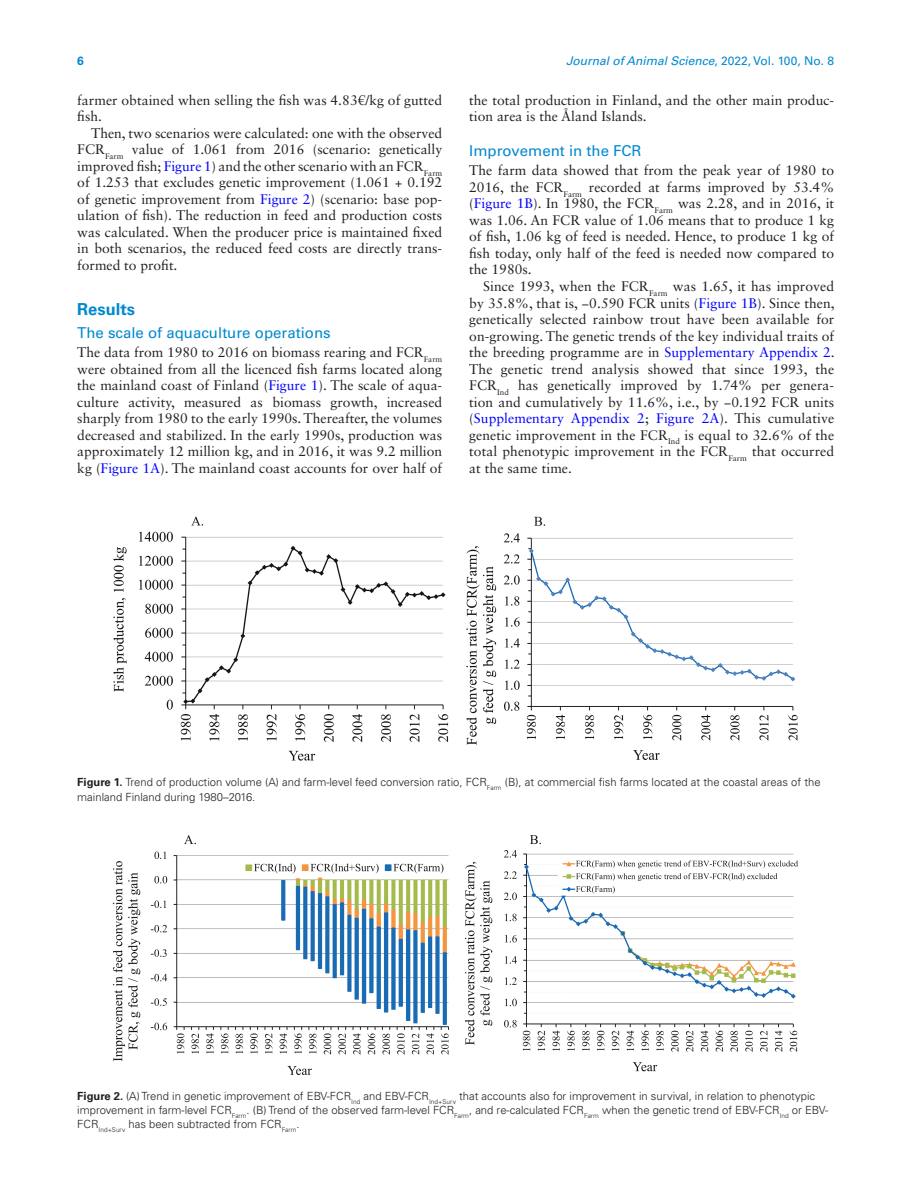
<style>
.page{position:relative;width:920px;height:1201px;background:#fff}
.page>*{position:absolute;margin:0;border:0;box-sizing:border-box;transform-origin:0 0}
.HeadA{font:700 16.5px "Univers LT Std";color:#0089cf}
.HeadB_HeadA{font:15px "Univers LT Std";color:#0089cf}
.HeadB{font:15px "Univers LT Std";color:#0089cf}
.TextInd{font:13.8px/16.5px "Sabon LT Std";color:#231f20;text-align:justify}
.Text{font:13.8px/16.5px "Sabon LT Std";color:#231f20}
.t1{font:italic 12px "Univers LT Std";color:#0089cf}
.t2{font:700 12px "Univers LT Std";color:#0089cf}
.FigCapt{font:300 11.25px/14.2px "Univers LT Std";color:#231f20}
.s1{font-style:normal}
.s2{color:#00f}
.s3{font-weight:700}
</style>
<div class="page">
<img style="left:113px;top:516px;width:685px;height:245px">
<img style="left:113px;top:835px;width:685px;height:240px">
<p class="t2" style="left:77px;top:53px;width:8px">6</p>
<p class="t1" style="left:566px;top:53px;width:270px">Journal of Animal Science<span class="s1">, 2022, Vol. 100, No. 8</span></p>
<p class="Text" style="left:77px;top:92px;width:366px">farmer obtained when selling the fish was 4.83€/kg of gutted fish.</p>
<p class="TextInd" style="left:77px;top:125px;width:366px;text-indent:14px">Then, two scenarios were calculated: one with the observed FCR<sub>Farm</sub> value of 1.061 from 2016 (scenario: genetically improved fish; <span class="s2">Figure 1</span>) and the other scenario with an FCR<sub>Farm </sub>of 1.253 that excludes genetic improvement (1.061 + 0.192 of genetic improvement from <span class="s2">Figure 2</span>) (scenario: base pop&shy;ulation of fish). The reduction in feed and production costs was calculated. When the producer price is maintained fixed in both scenarios, the reduced feed costs are directly trans&shy;formed to profit.</p>
<h2 class="HeadA" style="left:77px;top:300px;width:59px">Results</h2>
<h3 class="HeadB_HeadA" style="left:77px;top:323px;width:255px">The scale of aquaculture operations</h3>
<p class="Text" style="left:77px;top:344px;width:366px;text-align:justify">The data from 1980 to 2016 on biomass rearing and FCR<sub>Farm </sub>were obtained from all the licenced fish farms located along the mainland coast of Finland (<span class="s2">Figure 1</span>). The scale of aqua&shy;culture activity, measured as biomass growth, increased sharply from 1980 to the early 1990s. Thereafter, the volumes decreased and stabilized. In the early 1990s, production was approximately 12 million kg, and in 2016, it was 9.2 million kg (<span class="s2">Figure 1A</span>). The mainland coast accounts for over half of</p>
<p class="Text" style="left:469px;top:92px;width:366px">the total production in Finland, and the other main produc&shy;tion area is the Åland Islands.</p>
<h3 class="HeadB" style="left:469px;top:142px;width:174px">Improvement in the FCR</h3>
<p class="Text" style="left:469px;top:162px;width:366px;text-align:justify">The farm data showed that from the peak year of 1980 to 2016, the FCR<sub>Farm</sub> recorded at farms improved by 53.4% (<span class="s2">Figure 1B</span>). In 1980, the FCR<sub>Farm</sub> was 2.28, and in 2016, it was 1.06. An FCR value of 1.06 means that to produce 1 kg of fish, 1.06 kg of feed is needed. Hence, to produce 1 kg of fish today, only half of the feed is needed now compared to the 1980s.</p>
<p class="TextInd" style="left:469px;top:278px;width:367px;text-indent:14px">Since 1993, when the FCR<sub>Farm</sub> was 1.65, it has improved by 35.8%, that is, −0.590 FCR units (<span class="s2">Figure 1B</span>). Since then, genetically selected rainbow trout have been available for on-growing. The genetic trends of the key individual traits of the breeding programme are in <span class="s2">Supplementary Appendix 2</span>.<br>The genetic trend analysis showed that since 1993, the FCR<sub>Ind</sub> has genetically improved by 1.74% per genera&shy;tion and cumulatively by 11.6%, i.e., by −0.192 FCR units (<span class="s2">Supplementary Appendix 2</span>; <span class="s2">Figure 2A</span>). This cumulative genetic improvement in the FCR<sub>Ind</sub> is equal to 32.6% of the total phenotypic improvement in the FCR<sub>Farm</sub> that occurred at the same time.</p>
<p class="FigCapt" style="left:77px;top:775px;width:745px"><span class="s3">Figure 1.</span> Trend of production volume (A) and farm-level feed conversion ratio, FCR<sub>Farm</sub> (B), at commercial fish farms located at the coastal areas of the mainland Finland during 1980–2016.</p>
<p class="FigCapt" style="left:77px;top:1088px;width:752px"><span class="s3">Figure 2.</span> (A) Trend in genetic improvement of EBV-FCR<sub>Ind</sub> and EBV-FCR<sub>Ind+Surv</sub> that accounts also for improvement in survival, in relation to phenotypic improvement in farm-level FCR<sub>Farm</sub>. (B) Trend of the observed farm-level FCR<sub>Farm</sub>, and re-calculated FCR<sub>Farm</sub> when the genetic trend of EBV-FCR<sub>Ind</sub> or EBV-<br>FCR<sub>Ind+Surv</sub> has been subtracted from FCR<sub>Farm</sub>.</p>
</div>
